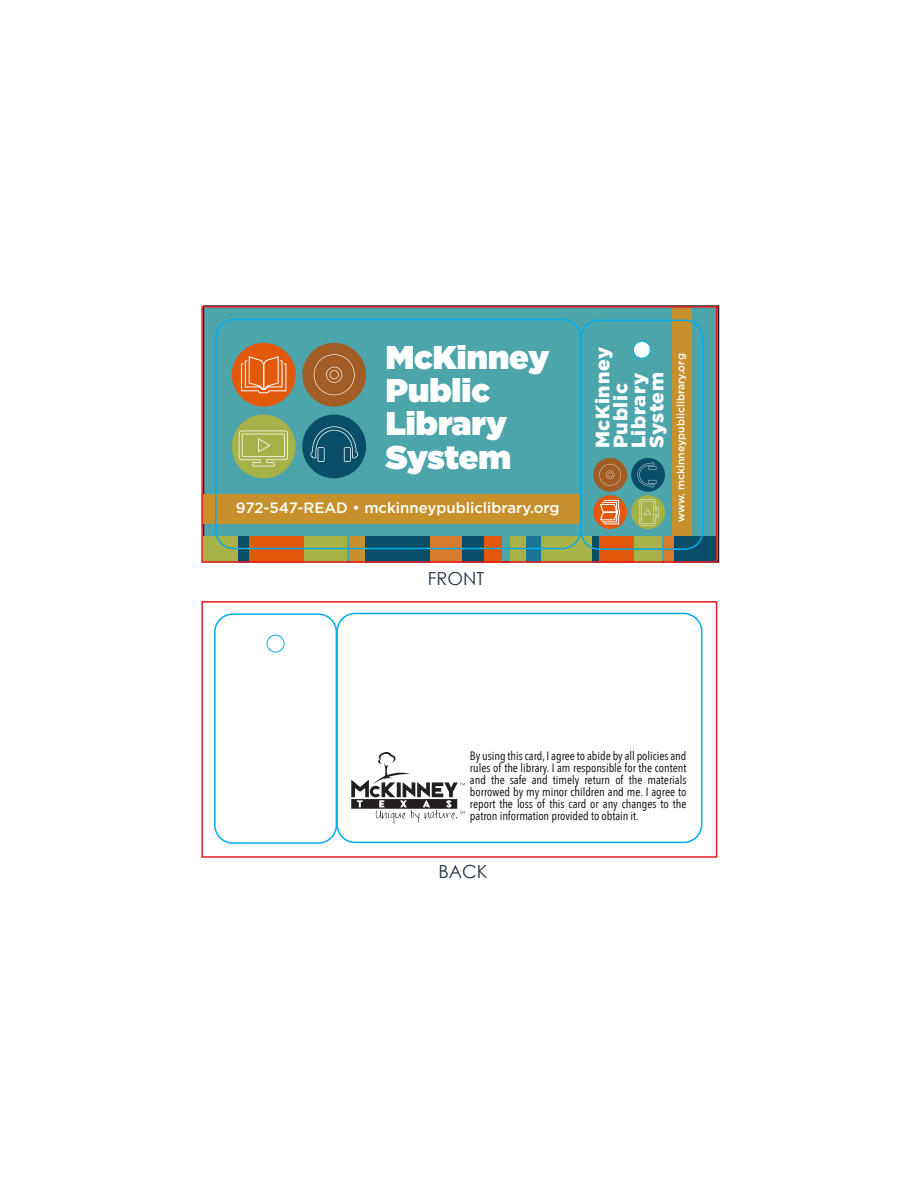
<style>
.page{position:relative;width:918px;height:1188px;background:#fff}
.page>*{position:absolute;margin:0;border:0;box-sizing:border-box;transform-origin:0 0}
.t1{font:900 32.85px/33.3px "Gotham HTF";color:#fff}
.t2{font:900 19.5px/18px "Gotham HTF";letter-spacing:.035em;color:#fff}
.t3{font:18px "Century Gothic";color:#243443}
.t4{font:500 15px "Gotham HTF";color:#fff}
.t5{font:12px/12px "Avenir Next Condensed";color:#000;text-align:justify}
.t6{font:500 10.5px "Gotham HTF";color:#fff}
</style>
<div class="page">
<div style="left:203px;top:305px;width:516px;height:258px;background:#4ca5ab;border:2px solid #231f20"></div>
<div style="left:202px;top:494px;width:379px;height:29px;background:#c6912c"></div>
<div style="left:672px;top:308px;width:20px;height:254px;background:#c6912c"></div>
<div style="left:248px;top:536px;width:76px;height:26px;background:#e2580d"></div>
<div style="left:202px;top:536px;width:38px;height:26px;background:#a6b247"></div>
<div style="left:304px;top:536px;width:42px;height:26px;background:#a6b247"></div>
<div style="left:364px;top:536px;width:122px;height:26px;background:#094e69"></div>
<div style="left:238px;top:536px;width:11px;height:26px;background:#094e69"></div>
<div style="left:485px;top:536px;width:17px;height:26px;background:#e2580d"></div>
<div style="left:510px;top:536px;width:75px;height:26px;background:#a6b247"></div>
<div style="left:430px;top:536px;width:32px;height:26px;background:#d77a2e"></div>
<div style="left:527px;top:536px;width:14px;height:26px;background:#1d7698"></div>
<div style="left:350px;top:536px;width:15px;height:26px;background:#c6912c"></div>
<div style="left:599px;top:536px;width:49px;height:26px;background:#e2580d"></div>
<div style="left:569px;top:536px;width:24px;height:26px;background:#a6b247"></div>
<div style="left:635px;top:536px;width:27px;height:26px;background:#a6b247"></div>
<div style="left:673px;top:536px;width:43px;height:26px;background:#094e69"></div>
<div style="left:592px;top:536px;width:7px;height:26px;background:#094e69"></div>
<div style="left:665px;top:536px;width:9px;height:26px;background:#d77a2e"></div>
<div style="left:232px;top:415px;width:64px;height:63px;background:#a6b247;border-radius:50%"></div>
<svg style="left:239px;top:431px;width:49px;height:35px"></svg>
<div style="left:302px;top:415px;width:64px;height:63px;background:#094e69;border-radius:50%"></div>
<svg style="left:311px;top:426px;width:47px;height:36px"></svg>
<div style="left:302px;top:343px;width:64px;height:64px;background:#a25d26;border-radius:50%"></div>
<svg style="left:314px;top:354px;width:41px;height:41px"></svg>
<div style="left:232px;top:343px;width:64px;height:64px;background:#e2580d;border-radius:50%"></div>
<svg style="left:241px;top:356px;width:46px;height:38px"></svg>
<svg style="left:631px;top:495px;width:34px;height:34px"></svg>
<svg style="left:640px;top:499px;width:19px;height:26px"></svg>
<div style="left:631px;top:458px;width:34px;height:34px;background:#094e69;border-radius:50%"></div>
<svg style="left:637px;top:462px;width:19px;height:25px"></svg>
<div style="left:593px;top:458px;width:34px;height:34px;background:#a25d26;border-radius:50%"></div>
<svg style="left:599px;top:464px;width:22px;height:22px"></svg>
<svg style="left:593px;top:495px;width:34px;height:34px"></svg>
<svg style="left:600px;top:500px;width:20px;height:24px"></svg>
<svg style="left:351px;top:752px;width:114px;height:72px"></svg>
<div style="left:633px;top:341px;width:18px;height:18px;background:#fff;border:1px solid #00adee;border-radius:50%"></div>
<div style="left:580px;top:320px;width:123px;height:230px;border:2px solid #00adee;border-radius:18px"></div>
<div style="left:215px;top:319px;width:366px;height:230px;border:2px solid #00adee;border-radius:18px"></div>
<div style="left:201px;top:306px;width:516px;height:257px;border:2px solid #ec1c24"></div>
<div style="left:267px;top:635px;width:17px;height:17px;background:#fff;border:1px solid #00adee;border-radius:50%"></div>
<div style="left:214px;top:613px;width:123px;height:231px;border:2px solid #00adee;border-radius:18px"></div>
<div style="left:336px;top:613px;width:366px;height:230px;border:2px solid #00adee;border-radius:18px"></div>
<div style="left:201px;top:601px;width:516px;height:257px;border:2px solid #ec1c24"></div>
<h1 class="t1" style="left:386px;top:340px;width:165px">McKinney<br>Public<br>Library<br>System</h1>
<h2 class="t2" style="left:593px;top:448px;width:103px;rotate:-90deg">McKinney<br>Public<br>Library<br>System</h2>
<p class="t4" style="left:236px;top:500px;width:325px">972-547-READ • mckinneypubliclibrary.org</p>
<p class="t6" style="left:675px;top:522px;width:170px;rotate:-90deg">www. mckinneypubliclibrary.org</p>
<h3 class="t3" style="left:428px;top:567px;width:58px">FRONT</h3>
<p class="t5" style="left:470px;top:749px;width:218px">By using this card, I agree to abide by all policies and rules of the library. I am responsible for the content and the safe and timely return of the materials borrowed by my minor children and me. I agree to report the loss of this card or any changes to the patron information provided to obtain it.</p>
<h3 class="t3" style="left:438px;top:860px;width:50px">BACK</h3>
</div>
